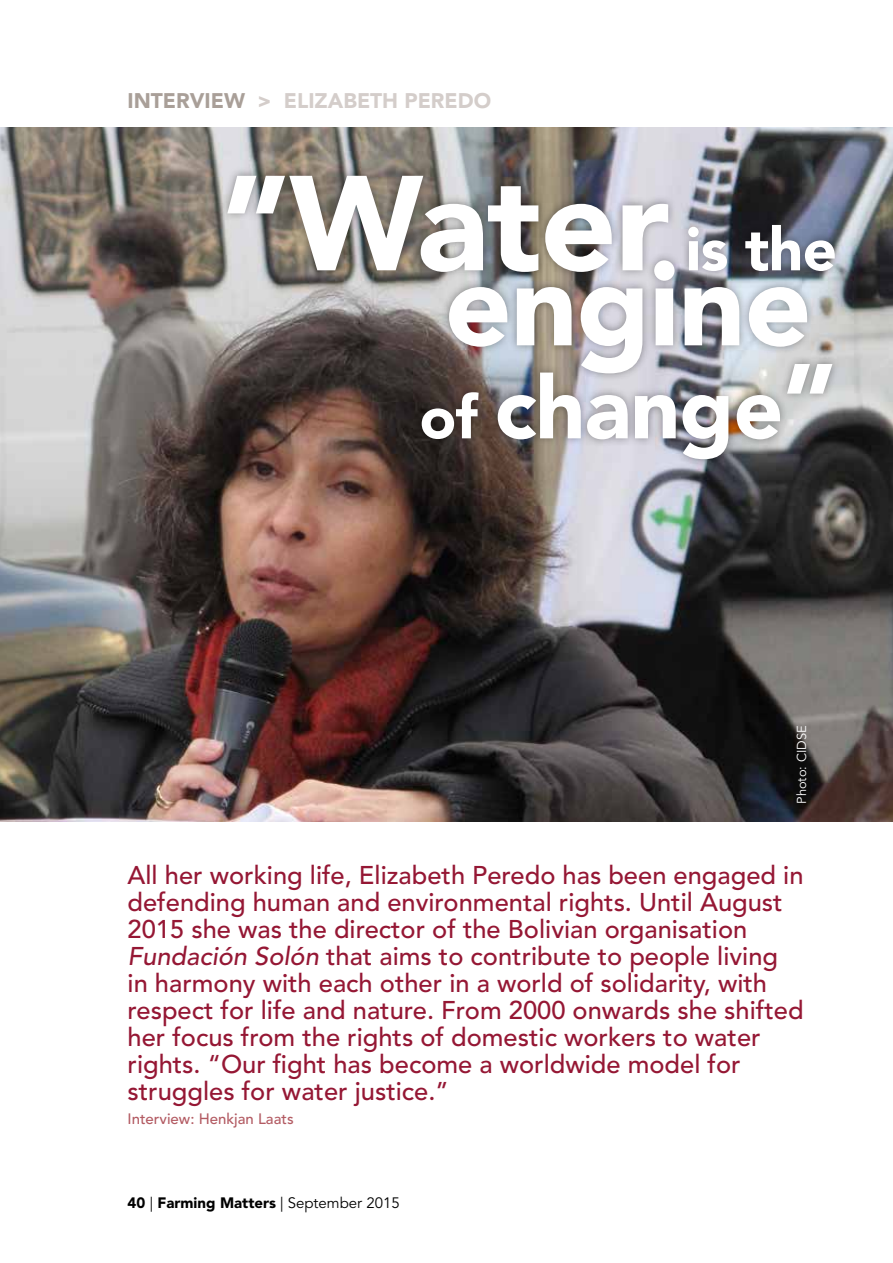
<style>
.page{position:relative;width:893px;height:1263px;background:#fff}
.page>*{position:absolute;margin:0;border:0;box-sizing:border-box;transform-origin:0 0}
.t1{font:900 133.5px "Avenir LT Std";letter-spacing:-.01em;color:#fff}
.t2{font:900 117px "Avenir LT Std";letter-spacing:-.01em;color:#fff}
.t3{font:900 87px "Avenir LT Std";letter-spacing:-.01em;color:#fff}
.t4{font:900 60px "Avenir LT Std";color:#fff}
.t5{font:500 25.5px/27px "Avenir LT Std";color:#951734}
.t6{font:900 21px "Avenir LT Std";color:#d4cdca}
.t7{font:900 15px "Avenir LT Std";color:#000}
.t8{font:500 15px "Avenir LT Std";color:#b35b63}
.t9{font:12.9px "Avenir LT Std";color:#fff}
.s1{color:#a99f98}
.s2{font-size:60px}
.s3{font-size:105px}
.s4{font-style:italic}
.s5{font-weight:400}
</style>
<div class="page">
<img style="left:0;top:128px;width:893px;height:694px">
<div style="left:219px;top:166px;width:625px;height:302px;background:#000;opacity:.4"></div>
<p class="t6" style="left:128px;top:88px;width:365px"><span class="s1">INTERVIEW</span> &gt; ELIZABETH PEREDO</p>
<h1 class="t1" style="left:221px;top:143px;width:450px">”Water</h1>
<h3 class="t4" style="left:686px;top:213px;width:153px">is the</h3>
<h2 class="t2" style="left:445px;top:234px;width:368px">engine</h2>
<h3 class="t3" style="left:420px;top:355px;width:419px"><span class="s2">of</span> change<span class="s3">”</span></h3>
<p class="t9" style="left:794px;top:804px;width:80px;rotate:-90deg">Photo: CIDSE</p>
<p class="t5" style="left:128px;top:862px;width:677px">All her working life, Elizabeth Peredo has been engaged in defending human and environmental rights. Until August 2015 she was the director of the Bolivian organisation <span class="s4">Fundación Solón</span> that aims to contribute to people living in harmony with each other in a world of solidarity, with respect for life and nature. From 2000 onwards she shifted her focus from the rights of domestic workers to water rights. “Our fight has become a worldwide model for struggles for water justice.”</p>
<p class="t8" style="left:128px;top:1110px;width:168px">Interview: Henkjan Laats</p>
<p class="t7" style="left:128px;top:1193px;width:274px">40 <span class="s5">|</span> Farming Matters <span class="s5">| September 2015</span></p>
</div>
